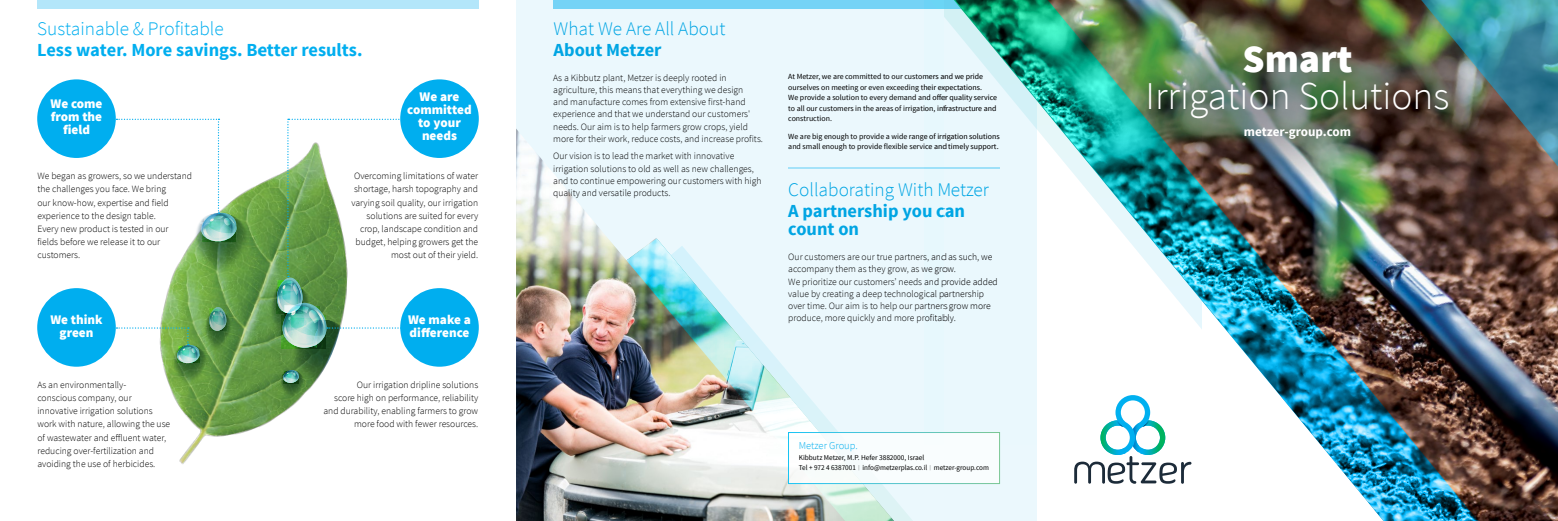
<style>
.page{position:relative;width:1558px;height:521px;background:#fff}
.page>*{position:absolute;margin:0;border:0;box-sizing:border-box;transform-origin:0 0}
.t1{font:300 39.38px "Source Sans Pro";color:#fff}
.t2{font:900 39.38px "Source Sans Pro";color:#fff}
.t3{font:300 19.25px "Source Sans Pro";color:#00a5e3}
.t4{font:300 19.25px "Source Sans Pro";color:#00aeef}
.t5{font:700 18.38px/17.5px "Source Sans Pro";color:#00a5e3}
.t6{font:700 18.38px "Source Sans Pro";color:#00aeef}
.t7{font:900 13.12px/13.1px "Source Sans Pro";color:#fff;text-align:center}
.t8{font:700 13.12px "Source Sans Pro";color:#fff}
.t9{font:300 10.5px "Source Sans Pro";color:#00aeef}
.t10{font:300 9.62px/13.1px "Source Sans Pro";color:#000}
.t11{font:7.88px/10.5px "Source Sans Pro";color:#000}
.t12{font:7.44px "Source Sans Pro";color:#000;scale:.96 1}
.t13{font:7.44px "Source Sans Pro";color:#000}
.t14{font:300 5.25px "Source Sans Pro";color:#000;scale:.96 1}
</style>
<div class="page">
<div style="left:516px;top:0;width:521px;height:521px;background:#ebf8fd"></div>
<hr style="left:788px;top:168px;width:212px;height:1px;background:#00aeef">
<div style="left:37px;top:0;width:442px;height:8px;background:#b3e6fa"></div>
<img style="left:516px;top:129px;width:378px;height:392px">
<img style="left:626px;top:238px;width:286px;height:283px">
<div style="left:553px;top:0;width:447px;height:8px;background:#75d3f6"></div>
<img style="left:164px;top:179px;width:136px;height:285px">
<div style="left:37px;top:79px;width:79px;height:79px;background:#00aeef;border-radius:50%"></div>
<div style="left:37px;top:288px;width:79px;height:79px;background:#00aeef;border-radius:50%"></div>
<div style="left:400px;top:288px;width:79px;height:79px;background:#00aeef;border-radius:50%"></div>
<div style="left:400px;top:79px;width:79px;height:79px;background:#00aeef;border-radius:50%"></div>
<svg style="left:116px;top:119px;width:134px;height:158px"></svg>
<img style="left:116px;top:307px;width:116px;height:79px">
<svg style="left:268px;top:119px;width:140px;height:280px"></svg>
<img style="left:1509px;top:184px;width:49px;height:337px">
<img style="left:944px;top:0;width:565px;height:521px">
<img style="left:1411px;top:0;width:147px;height:184px">
<div style="left:788px;top:432px;width:211px;height:51px;background:#fff"></div>
<div style="left:788px;top:432px;width:212px;height:52px;border:1px solid #fff"></div>
<h2 class="t4" style="left:37px;top:17px;width:188px">Sustainable &amp; Profitable</h2>
<h3 class="t6" style="left:37px;top:38px;width:327px">Less water. More savings. Better results.</h3>
<h3 class="t7" style="left:51px;top:98px;width:53px">We come from the field</h3>
<h3 class="t7" style="left:407px;top:91px;width:66px">We are committed to your needs</h3>
<p class="t10" style="left:37px;top:170px;width:156px">We began as growers, so we understand the challenges you face. We bring<br>our know-how, expertise and field experience to the design table.<br>Every new product is tested in our<br>fields before we release toit our customers.</p>
<p class="t10" style="left:351px;top:170px;width:128px;text-align:right">Overcoming limitations of water shortage, harsh topography and varying soil quality, our irrigation solutions are suited for every crop, landscape condition and budget, helping growers get the most out of their yield.</p>
<h3 class="t7" style="left:50px;top:313px;width:54px">We think green</h3>
<h3 class="t7" style="left:408px;top:313px;width:64px;text-align:left">We make a difference</h3>
<p class="t10" style="left:37px;top:378px;width:90px">As an environmentally-</p>
<p class="t10" style="left:37px;top:404px;width:134px">innovative irrigation solutions work with nature, allowing the use of wastewater and effluent water, reducing over-fertilization and avoiding the use of herbicides.</p>
<p class="t10" style="left:37px;top:391px;width:96px">conscious company, our</p>
<p class="t10" style="left:323px;top:378px;width:156px;text-align:right">Our irrigation dripline solutions<br>score high on performance, reliability and durability, enabling farmers to grow more food with fewer resources.</p>
<h2 class="t3" style="left:554px;top:17px;width:173px">What We Are All About</h2>
<h3 class="t5" style="left:554px;top:42px;width:109px">About Metzer</h3>
<p class="t10" style="left:553px;top:71px;width:211px;line-height:12.2px">As a Kibbutz plant, Metzer is deeply rooted in agriculture, this means that everything we design<br>and manufacture comes from extensive first-hand experience and that we understand our customers' needs. Our aim is to help farmers grow crops, yield more for their work, reduce costs, and increase profits.</p>
<p class="t10" style="left:553px;top:150px;width:210px;line-height:12.2px">Our vision is to lead the market with innovative irrigation solutions to old as well as new challenges, and to continue empowering our customers with high quality and versatile products.</p>
<p class="t11" style="left:788px;top:72px;width:210px">At Metzer, we are committed to our customers and we pride ourselves on meeting or even exceeding their expectations.<br>We provide a solution to every demand and offer quality service to all our customers in the areas of irrigation, infrastructure and construction.</p>
<p class="t11" style="left:788px;top:131px;width:213px">We are big enough to provide a wide range of irrigation solutions and small enough to provide flexible service and timely support.</p>
<h2 class="t3" style="left:788px;top:178px;width:202px">Collaborating With Metzer</h2>
<h3 class="t5" style="left:788px;top:203px;width:178px">A partnership you can count on</h3>
<p class="t10" style="left:788px;top:251px;width:211px;line-height:12.2px">Our customers are our true partners, and as such, we accompany them as they grow, as we grow.<br>We prioritize our customers’ needs and provide added value by creating a deep technological partnership over time. Our aim is to help our partners grow more produce, more quickly and more profitably.</p>
<p class="t9" style="left:799px;top:439px;width:60px">Metzer Group.</p>
<p class="t13" style="left:799px;top:453px;width:127px">Kibbutz Metzer M, .P. Hefer 3882000, Israel</p>
<p class="t12" style="left:862px;top:463px;width:69px">info@metzerplas.co i l.</p>
<p class="t12" style="left:799px;top:463px;width:61px">Tel + 972 4 6387001</p>
<p class="t14" style="left:858px;top:464px;width:3px">|</p>
<p class="t14" style="left:930px;top:464px;width:3px">|</p>
<p class="t12" style="left:934px;top:463px;width:59px">metzer-group.com</p>
<h1 class="t2" style="left:1242px;top:33px;width:111px">Smart</h1>
<h1 class="t1" style="left:1145px;top:72px;width:305px">Irrigation Solutions</h1>
<h3 class="t8" style="left:1244px;top:124px;width:109px">metzer-group.com</h3>
</div>
